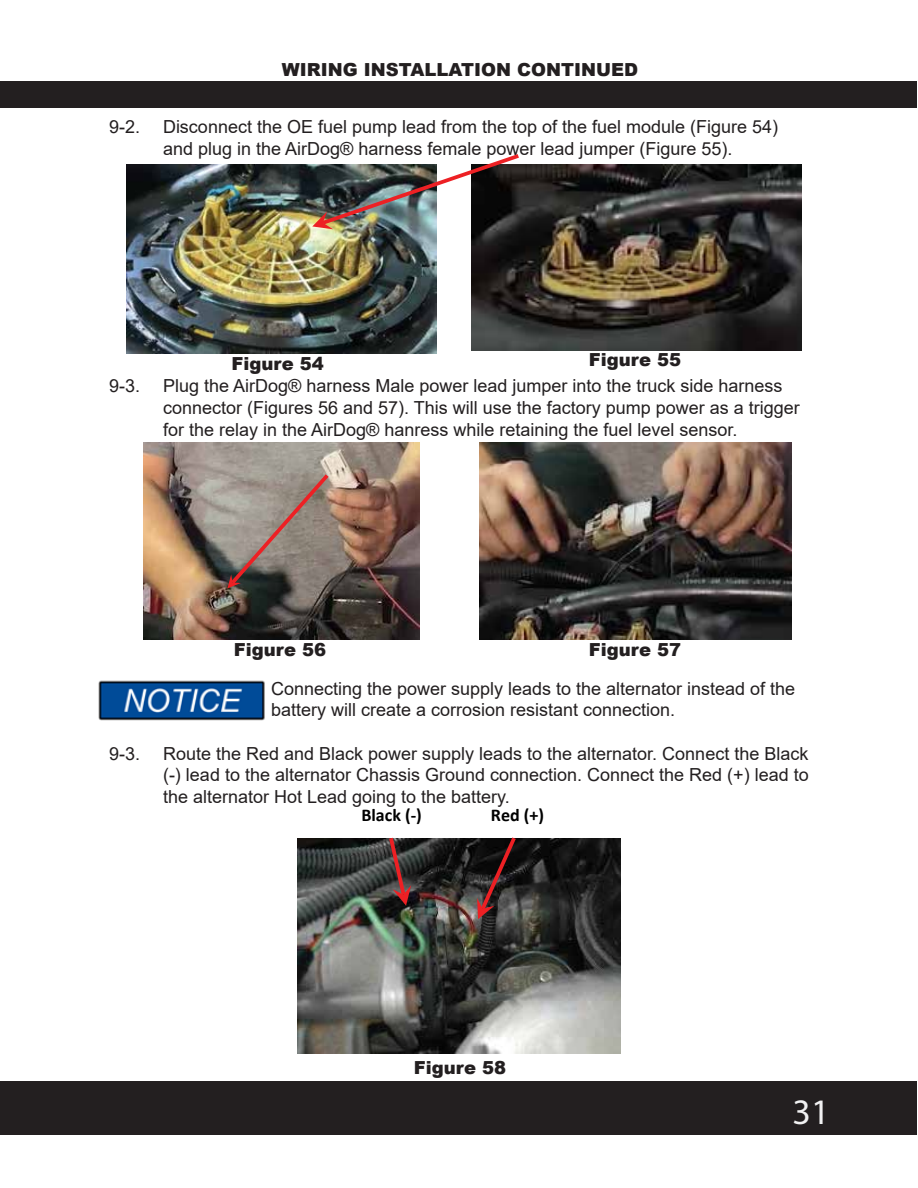
<style>
.page{position:relative;width:918px;height:1188px;background:#fff}
.page>*{position:absolute;margin:0;border:0;box-sizing:border-box;transform-origin:0 0}
.t1{font:36px "Myriad Pro";color:#f1f1f2}
.t2{font:18px/21.6px "Arial";color:#231f20}
.t3{font:900 18px "Arial";color:#231f20}
.t4{font:700 18px "Calibri";color:#000}
</style>
<div class="page">
<img style="left:98px;top:680px;width:167px;height:41px">
<img style="left:298px;top:838px;width:323px;height:215px">
<svg style="left:477px;top:837px;width:42px;height:82px;background:#3f2728"></svg>
<svg style="left:386px;top:837px;width:25px;height:69px;background:#593535"></svg>
<img style="left:471px;top:164px;width:330px;height:186px">
<img style="left:127px;top:164px;width:310px;height:189px">
<img style="left:312px;top:154px;width:211px;height:75px">
<img style="left:144px;top:443px;width:276px;height:196px">
<svg style="left:227px;top:470px;width:105px;height:118px;background:#918179"></svg>
<img style="left:480px;top:443px;width:312px;height:196px">
<div style="left:0;top:81px;width:917px;height:27px;background:#231f20"></div>
<div style="left:0;top:1081px;width:917px;height:54px;background:#231f20"></div>
<p class="t3" style="left:282px;top:57px;width:358px">WIRING INSTALLATION CONTINUED</p>
<p class="t2" style="left:109px;top:116px;width:33px">9-2.</p>
<p class="t2" style="left:163px;top:116px;width:617px">Disconnect the OE fuel pump lead from the top of the fuel module (Figure 54) and plug in the AirDog® harness female power lead jumper (Figure 55).</p>
<p class="t3" style="left:231px;top:350px;width:94px">Figure 54</p>
<p class="t3" style="left:589px;top:347px;width:94px">Figure 55</p>
<p class="t2" style="left:109px;top:375px;width:33px">9-3.</p>
<p class="t2" style="left:163px;top:375px;width:638px">Plug the AirDog® harness Male power lead jumper into the truck side harness connector (Figures 56 and 57). This will use the factory pump power as a trigger for the relay in the AirDog® hanress while retaining the fuel level sensor.</p>
<p class="t3" style="left:234px;top:637px;width:94px">Figure 56</p>
<p class="t3" style="left:589px;top:636px;width:94px">Figure 57</p>
<p class="t2" style="left:271px;top:677px;width:526px">Connecting the power supply leads to the alternator instead of the battery will create a corrosion resistant connection.</p>
<p class="t2" style="left:109px;top:742px;width:33px">9-3.</p>
<p class="t2" style="left:163px;top:742px;width:647px;text-align:justify">Route the Red and Black power supply leads to the alternator. Connect the Black (-) lead to the alternator Chassis Ground connection. Connect the Red (+) lead to the alternator Hot Lead going to the battery.</p>
<p class="t4" style="left:361px;top:803px;width:62px">Black (-)</p>
<p class="t4" style="left:491px;top:802px;width:55px">Red (+)</p>
<p class="t3" style="left:414px;top:1055px;width:94px">Figure 58</p>
<h1 class="t1" style="left:793px;top:1090px;width:38px">31</h1>
</div>
